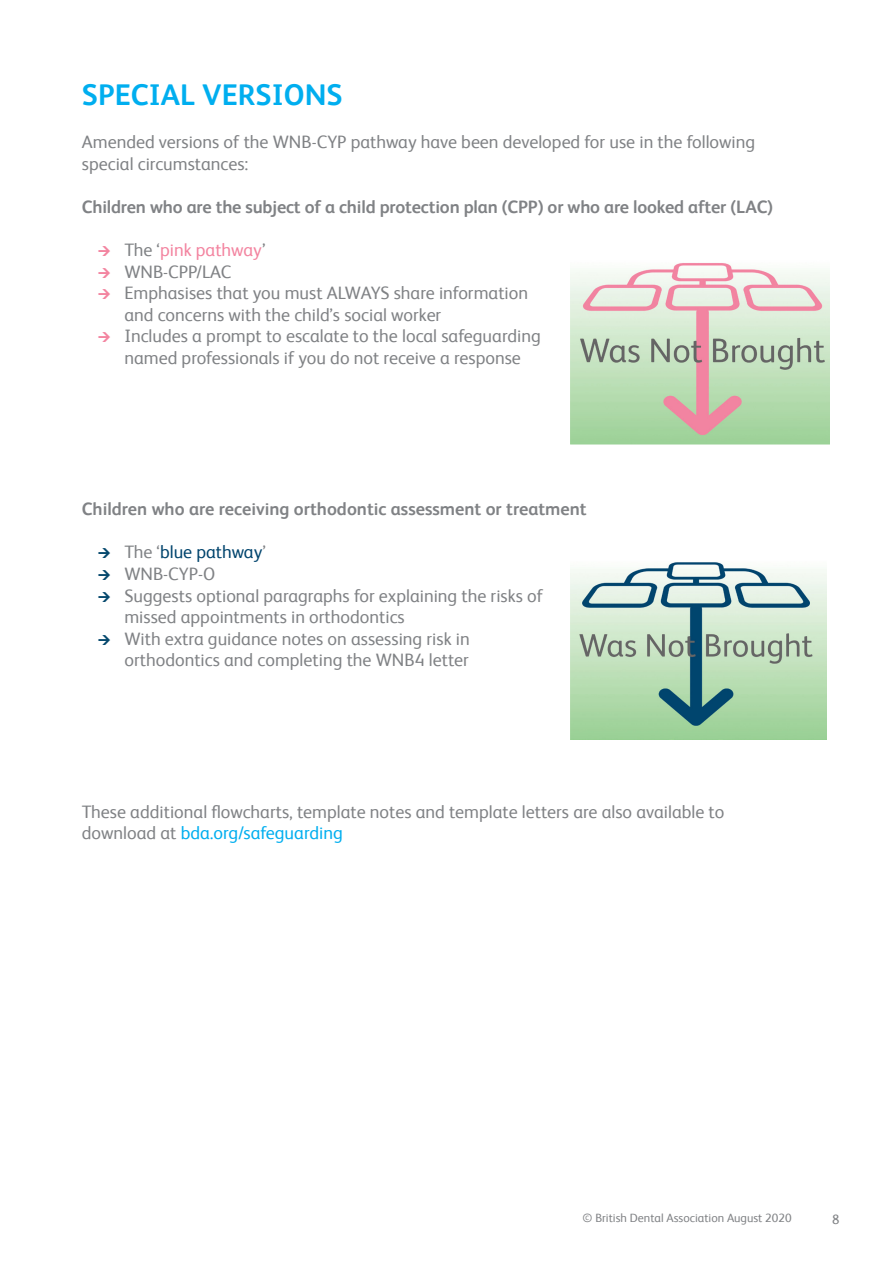
<style>
.page{position:relative;width:893px;height:1263px;background:#fff}
.page>*{position:absolute;margin:0;border:0;box-sizing:border-box;transform-origin:0 0}
.t1{font:700 30px "FS Albert Pro";color:#00aeef}
.t2{font:18px/21.6px "FS Albert Pro";color:#808285}
.t3{font:700 18px "FS Albert Pro";letter-spacing:-.01em;color:#808285}
.t4{font:18px "FS Albert Pro";color:#00aeef}
.t5{font:18px "FS Albert Pro";color:#f384a0}
.t6{font:18px "FS Albert Pro";color:#00446d}
.t7{font:13.5px "FS Albert Pro";color:#808285}
.t8{font:12px "FS Albert Pro";color:#808285}
.s1{color:#808285}
</style>
<div class="page">
<img style="left:571px;top:263px;width:258px;height:180px">
<img style="left:571px;top:562px;width:255px;height:177px">
<p class="t1" style="left:82px;top:73px;width:262px">SPECIAL VERSIONS</p>
<p class="t2" style="left:82px;top:130px;width:675px">Amended versions of the WNB-CYP pathway have been developed for use in the following</p>
<p class="t2" style="left:82px;top:151px;width:168px">special circumstances:</p>
<p class="t3" style="left:82px;top:194px;width:693px">Children who are the subject of a child protection plan (CPP) or who are looked after (LAC)</p>
<p class="t5" style="left:124px;top:237px;width:143px"><span class="s1">The ‘</span>pink pathway<span class="s1">’</span></p>
<p class="t2" style="left:124px;top:259px;width:109px">WNB-CPP/LAC</p>
<p class="t2" style="left:124px;top:281px;width:405px">Emphasises that you must ALWAYS share information and concerns with the child’s social worker</p>
<p class="t2" style="left:124px;top:324px;width:418px">Includes a prompt to escalate to the local safeguarding named professionals if you do not receive a response</p>
<p class="t3" style="left:82px;top:496px;width:506px">Children who are receiving orthodontic assessment or treatment</p>
<p class="t6" style="left:124px;top:539px;width:143px"><span class="s1">The ‘</span>blue pathway<span class="s1">’</span></p>
<p class="t2" style="left:124px;top:562px;width:92px">WNB-CYP-O</p>
<p class="t2" style="left:124px;top:583px;width:420px">Suggests optional paragraphs for explaining the risks of missed appointments in orthodontics</p>
<p class="t2" style="left:124px;top:626px;width:347px">With extra guidance notes on assessing risk in orthodontics and completing the WNB4 letter</p>
<p class="t2" style="left:82px;top:799px;width:644px">These additional flowcharts, template notes and template letters are also available to</p>
<p class="t4" style="left:82px;top:820px;width:262px"><span class="s1">download at</span> bda.org/safeguarding</p>
<p class="t8" style="left:583px;top:1210px;width:211px">© British Dental Association August 2020</p>
<p class="t7" style="left:832px;top:1209px;width:9px">8</p>
</div>
